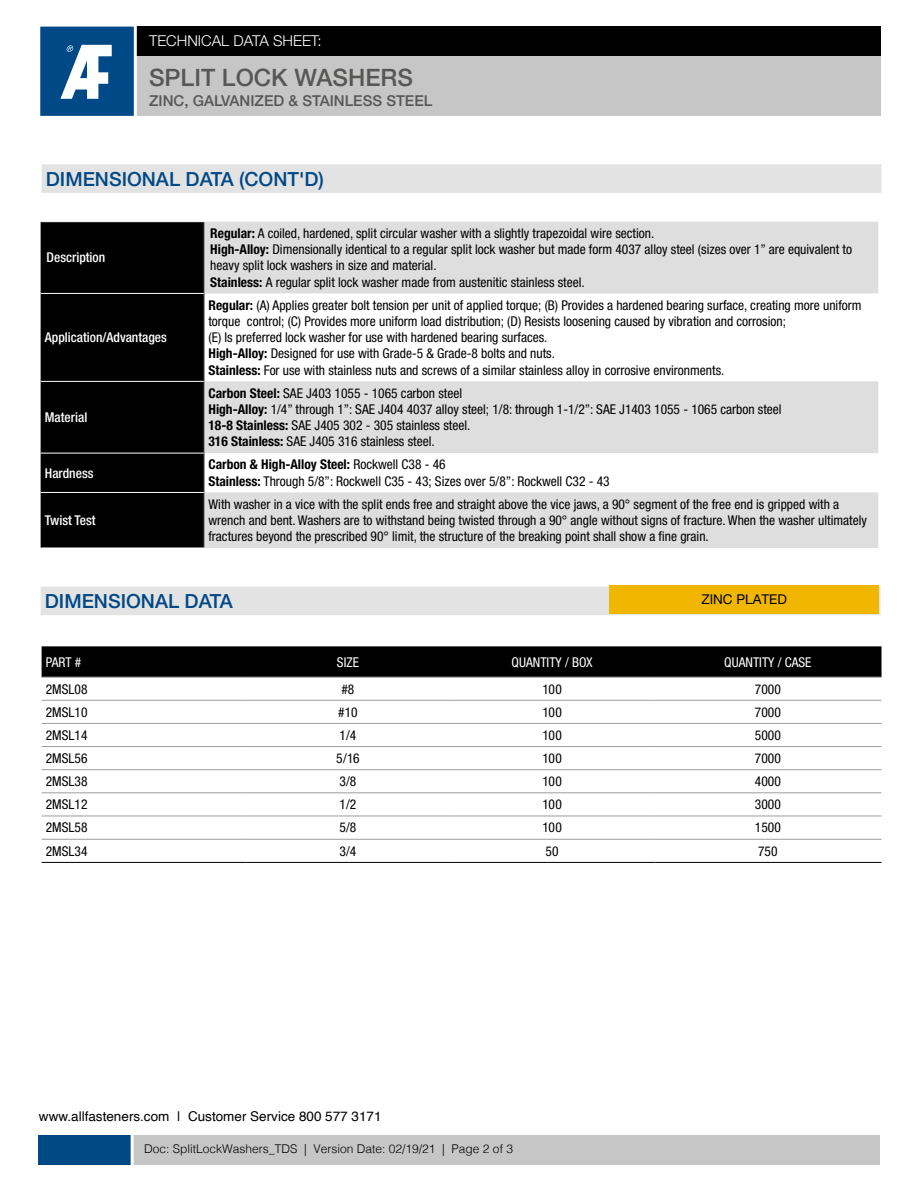
<style>
.page{position:relative;width:918px;height:1188px;background:#fff}
.page>*{position:absolute;margin:0;border:0;box-sizing:border-box;transform-origin:0 0}
.t1{font:500 24px "Helvetica Neue LT Pro";color:#575756}
.t2{font:500 19.5px "Helvetica Neue LT Pro";color:#004987}
.t3{font:500 15px "Helvetica Neue LT Pro";color:#575756}
.t4{font:300 15px "Helvetica Neue LT Pro";color:#fff}
.t5{font:condensed 13.5px/16.2px "Helvetica Neue LT Pro";color:#000}
.t6{font:500 condensed 13.5px "Helvetica Neue LT Pro";color:#fff}
.t7{font:13.5px "Helvetica";color:#000}
.t8{font:condensed 13.5px "Helvetica Neue LT Pro";color:#fff}
.t9{font:13.5px "Helvetica Neue LT Pro";color:#000}
.t10{font:300 12px "Helvetica";color:#000}
.s1{font-weight:700}
</style>
<div class="page">
<div style="left:40px;top:27px;width:841px;height:29px;background:#000"></div>
<div style="left:40px;top:56px;width:841px;height:60px;background:#c6c6c6"></div>
<svg style="left:40px;top:26px;width:98px;height:90px;background:#3a72a2"></svg>
<div style="left:39px;top:1135px;width:840px;height:30px;background:#c6c6c6"></div>
<div style="left:39px;top:1135px;width:93px;height:30px;background:#004987"></div>
<hr style="left:131px;top:1134px;width:3px;height:31px;background:#fff">
<div style="left:42px;top:164px;width:840px;height:29px;background:#e3e3e3"></div>
<div style="left:41px;top:587px;width:840px;height:28px;background:#e3e3e3"></div>
<div style="left:609px;top:585px;width:270px;height:28px;background:#f0b600"></div>
<div style="left:41px;top:222px;width:163px;height:326px;background:#000"></div>
<svg style="left:205px;top:222px;width:673px;height:326px;fill:#dedede"></svg>
<hr style="left:41px;top:293px;width:163px;height:1px;background:#fff">
<hr style="left:41px;top:381px;width:163px;height:1px;background:#fff">
<hr style="left:41px;top:453px;width:163px;height:1px;background:#fff">
<hr style="left:41px;top:492px;width:163px;height:1px;background:#fff">
<hr style="left:204px;top:222px;width:1px;height:71px;background:#8c9091">
<hr style="left:204px;top:293px;width:1px;height:88px;background:#8c9091">
<hr style="left:204px;top:381px;width:1px;height:72px;background:#8c9091">
<hr style="left:204px;top:453px;width:1px;height:39px;background:#8c9091">
<hr style="left:204px;top:492px;width:1px;height:56px;background:#8c9091">
<div style="left:42px;top:646px;width:840px;height:31px;background:#000"></div>
<hr style="left:42px;top:677px;width:204px;height:1px;background:#9d9d9c">
<hr style="left:246px;top:677px;width:204px;height:1px;background:#9d9d9c">
<hr style="left:450px;top:677px;width:204px;height:1px;background:#9d9d9c">
<hr style="left:654px;top:677px;width:228px;height:1px;background:#9d9d9c">
<hr style="left:42px;top:700px;width:204px;height:1px;background:#9d9d9c">
<hr style="left:246px;top:700px;width:204px;height:1px;background:#9d9d9c">
<hr style="left:450px;top:700px;width:204px;height:1px;background:#9d9d9c">
<hr style="left:654px;top:700px;width:228px;height:1px;background:#9d9d9c">
<hr style="left:42px;top:723px;width:204px;height:1px;background:#9d9d9c">
<hr style="left:246px;top:723px;width:204px;height:1px;background:#9d9d9c">
<hr style="left:450px;top:723px;width:204px;height:1px;background:#9d9d9c">
<hr style="left:654px;top:723px;width:228px;height:1px;background:#9d9d9c">
<hr style="left:42px;top:746px;width:204px;height:1px;background:#9d9d9c">
<hr style="left:246px;top:746px;width:204px;height:1px;background:#9d9d9c">
<hr style="left:450px;top:746px;width:204px;height:1px;background:#9d9d9c">
<hr style="left:654px;top:746px;width:228px;height:1px;background:#9d9d9c">
<hr style="left:42px;top:769px;width:204px;height:1px;background:#9d9d9c">
<hr style="left:246px;top:769px;width:204px;height:1px;background:#9d9d9c">
<hr style="left:450px;top:769px;width:204px;height:1px;background:#9d9d9c">
<hr style="left:654px;top:769px;width:228px;height:1px;background:#9d9d9c">
<hr style="left:42px;top:792px;width:204px;height:1px;background:#9d9d9c">
<hr style="left:246px;top:792px;width:204px;height:1px;background:#9d9d9c">
<hr style="left:450px;top:792px;width:204px;height:1px;background:#9d9d9c">
<hr style="left:654px;top:792px;width:228px;height:1px;background:#9d9d9c">
<hr style="left:42px;top:816px;width:204px;height:1px;background:#9d9d9c">
<hr style="left:246px;top:816px;width:204px;height:1px;background:#9d9d9c">
<hr style="left:450px;top:816px;width:204px;height:1px;background:#9d9d9c">
<hr style="left:654px;top:816px;width:228px;height:1px;background:#9d9d9c">
<hr style="left:42px;top:839px;width:204px;height:1px;background:#9d9d9c">
<hr style="left:246px;top:839px;width:204px;height:1px;background:#9d9d9c">
<hr style="left:450px;top:839px;width:204px;height:1px;background:#9d9d9c">
<hr style="left:654px;top:839px;width:228px;height:1px;background:#9d9d9c">
<hr style="left:42px;top:862px;width:204px;height:1px;background:#000">
<hr style="left:246px;top:862px;width:204px;height:1px;background:#000">
<hr style="left:450px;top:862px;width:204px;height:1px;background:#000">
<hr style="left:654px;top:862px;width:228px;height:1px;background:#000">
<p class="t4" style="left:149px;top:32px;width:174px">TECHNICAL DATA SHEET:</p>
<h1 class="t1" style="left:149px;top:63px;width:265px">SPLIT LOCK WASHERS</h1>
<p class="t3" style="left:149px;top:91px;width:285px">ZINC, GALVANIZED &amp; STAINLESS STEEL</p>
<h2 class="t2" style="left:46px;top:167px;width:280px">DIMENSIONAL DATA (CONT'D)</h2>
<p class="t6" style="left:47px;top:250px;width:60px">Description</p>
<p class="t6" style="left:45px;top:329px;width:124px">Application/Advantages</p>
<p class="t6" style="left:45px;top:409px;width:44px">Material</p>
<p class="t5" style="left:210px;top:225px;width:643px"><span class="s1">Regular:</span> A coiled, hardened, split circular washer with a slightly trapezoidal wire section.<br><span class="s1">High-Alloy:</span> Dimensionally identical to a regular split lock washer but made form 4037 alloy steel (sizes over 1” are equivalent to heavy split lock washers in size and material.<br><span class="s1">Stainless:</span> A regular split lock washer made from austenitic stainless steel.</p>
<p class="t5" style="left:209px;top:297px;width:655px"><span class="s1">Regular:</span> (A) Applies greater bolt tension per unit of applied torque; (B) Provides a hardened bearing surface, creating more uniform torque control; (C) Provides more uniform load distribution; (D) Resists loosening caused by vibration and corrosion;<br>(E) Is preferred lock washer for use with hardened bearing surfaces.<br><span class="s1">High-Alloy:</span> Designed for use with Grade-5 &amp; Grade-8 bolts and nuts.<br><span class="s1">Stainless:</span> For use with stainless nuts and screws of a similar stainless alloy in corrosive environments.</p>
<p class="t5" style="left:209px;top:385px;width:575px"><span class="s1">Carbon Steel:</span> SAE J403 1055 - 1065 carbon steel<br><span class="s1">High-Alloy:</span> 1/4” through 1”: SAE J404 4037 alloy steel; 1/8: through 1-1/2”: SAE J1403 1055 - 1065 carbon steel <span class="s1">18-8 Stainless:</span> SAE J405 302 - 305 stainless steel.<br><span class="s1">316 Stainless:</span> SAE J405 316 stainless steel.</p>
<p class="t6" style="left:45px;top:465px;width:50px">Hardness</p>
<p class="t5" style="left:209px;top:457px;width:403px"><span class="s1">Carbon &amp; High-Alloy Steel:</span> Rockwell C38 - 46<br><span class="s1">Stainless:</span> Through 5/8”: Rockwell C35 - 43; Sizes over 5/8”: Rockwell C32 - 43</p>
<p class="t6" style="left:45px;top:512px;width:52px">Twist Test</p>
<p class="t5" style="left:209px;top:496px;width:660px">With washer in a vice with the split ends free and straight above the vice jaws, a 90° segment of the free end is gripped with a wrench and bent. Washers are to withstand being twisted through a 90° angle without signs of fracture. When the washer ultimately fractures beyond the prescribed 90° limit, the structure of the breaking point shall show a fine grain.</p>
<h2 class="t2" style="left:45px;top:589px;width:189px">DIMENSIONAL DATA</h2>
<p class="t9" style="left:701px;top:591px;width:87px">ZINC PLATED</p>
<p class="t8" style="left:46px;top:654px;width:37px">PART #</p>
<p class="t8" style="left:337px;top:654px;width:24px">SIZE</p>
<p class="t8" style="left:512px;top:654px;width:83px">QUANTITY / BOX</p>
<p class="t8" style="left:724px;top:654px;width:89px">QUANTITY / CASE</p>
<p class="t5" style="left:46px;top:681px;width:43px">2MSL08</p>
<p class="t5" style="left:341px;top:681px;width:14px">#8</p>
<p class="t5" style="left:542px;top:681px;width:21px">100</p>
<p class="t5" style="left:755px;top:681px;width:27px">7000</p>
<p class="t5" style="left:46px;top:704px;width:43px">2MSL10</p>
<p class="t5" style="left:338px;top:704px;width:21px">#10</p>
<p class="t5" style="left:542px;top:704px;width:21px">100</p>
<p class="t5" style="left:755px;top:704px;width:27px">7000</p>
<p class="t5" style="left:46px;top:727px;width:43px">2MSL14</p>
<p class="t5" style="left:340px;top:727px;width:18px">1/4</p>
<p class="t5" style="left:542px;top:727px;width:21px">100</p>
<p class="t5" style="left:755px;top:727px;width:27px">5000</p>
<p class="t5" style="left:46px;top:750px;width:43px">2MSL56</p>
<p class="t5" style="left:336px;top:750px;width:25px">5/16</p>
<p class="t5" style="left:542px;top:750px;width:21px">100</p>
<p class="t5" style="left:755px;top:750px;width:27px">7000</p>
<p class="t5" style="left:46px;top:773px;width:43px">2MSL38</p>
<p class="t5" style="left:340px;top:773px;width:18px">3/8</p>
<p class="t5" style="left:542px;top:773px;width:21px">100</p>
<p class="t5" style="left:755px;top:773px;width:27px">4000</p>
<p class="t5" style="left:46px;top:796px;width:43px">2MSL12</p>
<p class="t5" style="left:340px;top:796px;width:18px">1/2</p>
<p class="t5" style="left:542px;top:796px;width:21px">100</p>
<p class="t5" style="left:755px;top:796px;width:27px">3000</p>
<p class="t5" style="left:46px;top:819px;width:43px">2MSL58</p>
<p class="t5" style="left:340px;top:819px;width:18px">5/8</p>
<p class="t5" style="left:542px;top:819px;width:21px">100</p>
<p class="t5" style="left:755px;top:819px;width:27px">1500</p>
<p class="t5" style="left:46px;top:843px;width:43px">2MSL34</p>
<p class="t5" style="left:340px;top:843px;width:18px">3/4</p>
<p class="t5" style="left:546px;top:843px;width:15px">50</p>
<p class="t5" style="left:758px;top:843px;width:21px">750</p>
<p class="t7" style="left:39px;top:1106px;width:344px">www.allfasteners.com | Customer Service 800 577 3171</p>
<p class="t10" style="left:144px;top:1138px;width:370px">Doc: SplitLockWashers_TDS | Version Date: 02/19/21 | Page 2 of 3</p>
</div>
